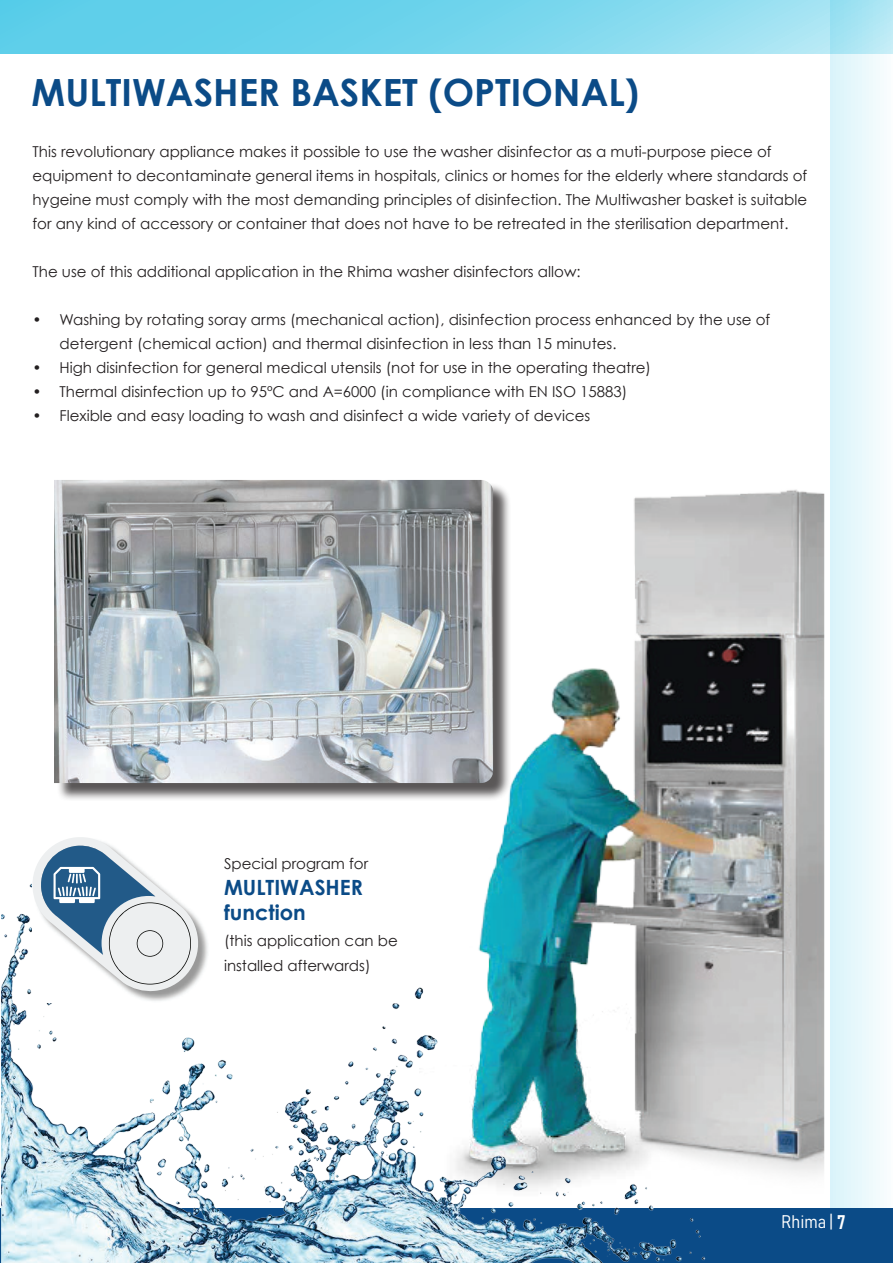
<style>
.page{position:relative;width:893px;height:1263px;background:#fff}
.page>*{position:absolute;margin:0;border:0;box-sizing:border-box;transform-origin:0 0}
.t1{font:700 37.5px "Century Gothic";color:#0b4b87}
.t2{font:700 21px/25.5px "Century Gothic";color:#0b4b87}
.t3{font:18px "Bahnschrift";color:#fff}
.t4{font:15px/24px "Century Gothic";color:#231f20}
.s1{font-size:19.5px}
</style>
<div class="page">
<img style="left:502px;top:489px;width:323px;height:720px">
<div style="left:830px;top:0;width:63px;height:1261px;background:linear-gradient(to right,#d8f3f9,#fafdfe)"></div>
<svg style="left:1px;top:0;width:892px;height:54px;background:#79d6ed"></svg>
<div style="left:0;top:1209px;width:893px;height:54px;background:#0b4b87"></div>
<hr style="left:0;top:0;width:1px;height:54px;background:#1ebce2">
<div style="left:56px;top:482px;width:456px;height:320px;background:#231f20;opacity:.75"></div>
<img style="left:54px;top:480px;width:439px;height:303px">
<img style="left:2px;top:837px;width:730px;height:426px">
<img style="left:33px;top:837px;width:177px;height:165px">
<svg style="left:30px;top:837px;width:170px;height:155px"></svg>
<h1 class="t1" style="left:32px;top:69px;width:609px">MULTIWASHER BASKET (OPTIONAL)</h1>
<p class="t4" style="left:32px;top:140px;width:776px">This revolutionary appliance makes it possible to use the washer disinfector as a muti-purpose piece of equipment to decontaminate general items in hospitals, clinics or homes for the elderly where standards of hygeine must comply with the most demanding principles of disinfection. The Multiwasher basket is suitable for any kind of accessory or container that does not have to be retreated in the sterilisation department.</p>
<p class="t4" style="left:32px;top:260px;width:550px">The use of this additional application in the Rhima washer disinfectors allow:</p>
<p class="t4" style="left:59px;top:308px;width:712px;text-indent:-27px">• Washing by rotating soray arms (mechanical action), disinfection process enhanced by the use of detergent (chemical action) and thermal disinfection in less than 15 minutes.</p>
<p class="t4" style="left:32px;top:356px;width:620px">• High disinfection for general medical utensils (not for use in the operating theatre)</p>
<p class="t4" style="left:32px;top:380px;width:596px">• Thermal disinfection up to 95ºC and A=6000 (in compliance with EN ISO 15883)</p>
<p class="t4" style="left:32px;top:404px;width:559px">• Flexible and easy loading to wash and disinfect a wide variety of devices</p>
<p class="t4" style="left:224px;top:851px;width:146px">Special program for</p>
<h2 class="t2" style="left:224px;top:874px;width:141px">MULTIWASHER function</h2>
<p class="t4" style="left:224px;top:927px;width:175px;line-height:25.5px">(this application can be installed afterwards)</p>
<p class="t3" style="left:782px;top:1210px;width:66px">Rhima | <span class="s1">7</span></p>
</div>
